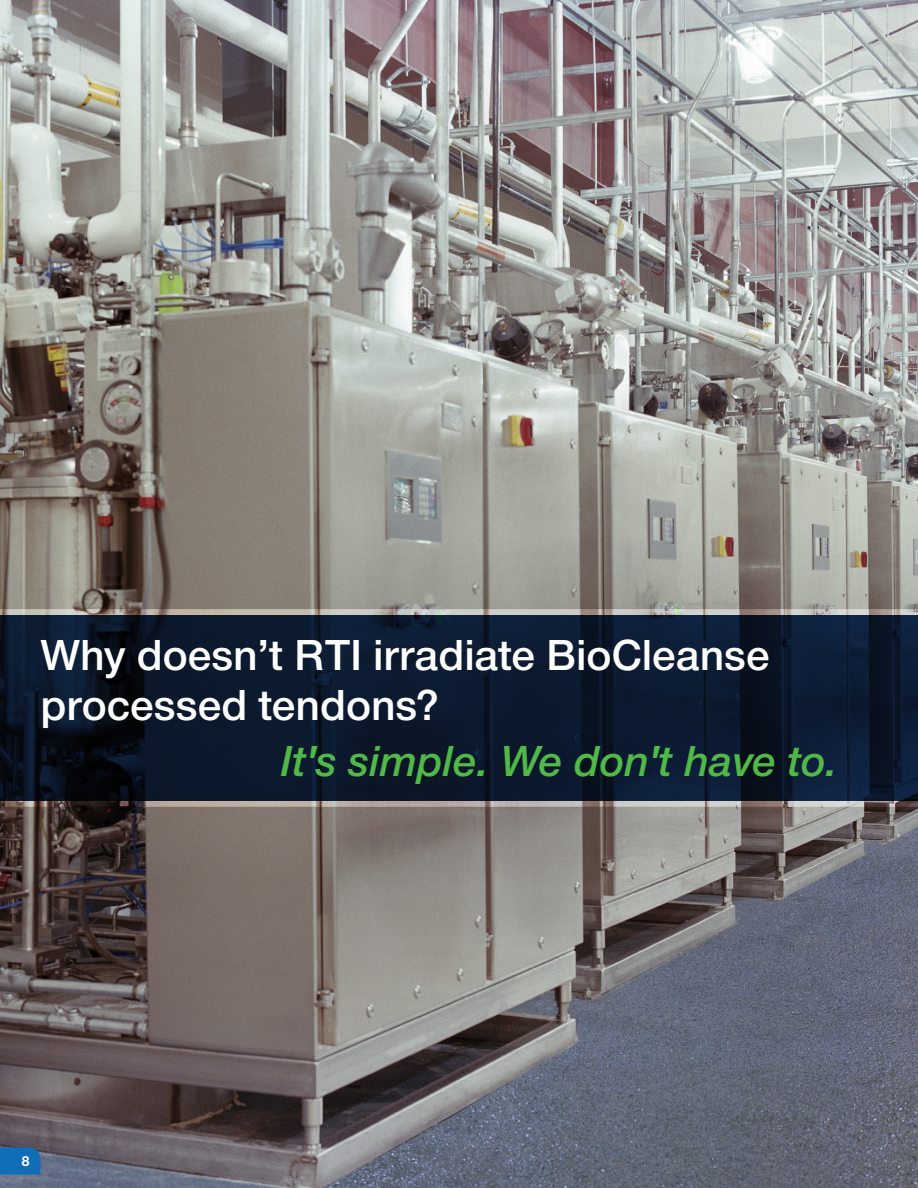
<style>
.page{position:relative;width:918px;height:1188px;background:#fff}
.page>*{position:absolute;margin:0;border:0;box-sizing:border-box;transform-origin:0 0}
.t1{font:45px/49.5px "Nimbus San Nov Sem Bol";color:#fff}
.t2{font:45px "Nimbus San Nov Sem Bol Ita";color:#51b948}
.t3{font:700 15px "Nimbus San Nov";color:#fff}
</style>
<div class="page">
<img style="left:0;top:0;width:918px;height:1188px">
<svg style="left:0;top:608px;width:918px;height:200px;background:#162134"></svg>
<svg style="left:0;top:1148px;width:40px;height:26px"></svg>
<p class="t1" style="left:40px;top:630px;width:731px">Why doesn’t RTI irradiate BioCleanse processed tendons?</p>
<p class="t2" style="left:280px;top:735px;width:558px">It's simple. We don't have to.</p>
<p class="t3" style="left:22px;top:1152px;width:10px">8</p>
</div>
